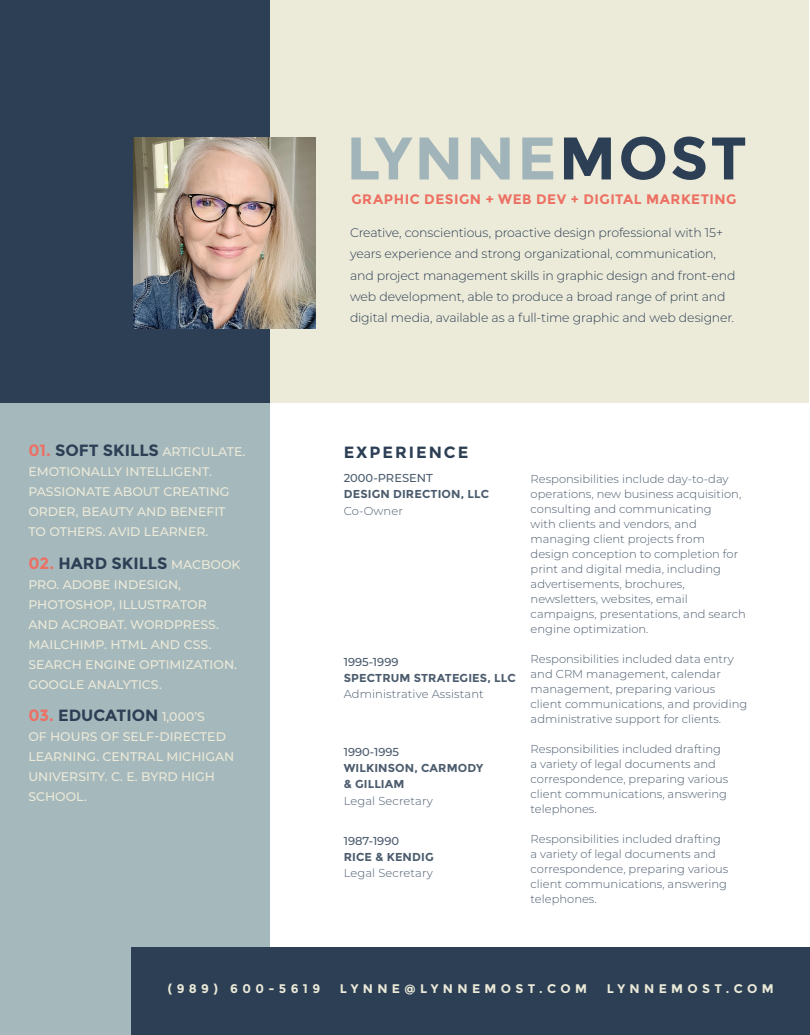
<style>
.page{position:relative;width:810px;height:1035px;background:#fff}
.page>*{position:absolute;margin:0;border:0;box-sizing:border-box;transform-origin:0 0}
.t1{font:700 60px "Montserrat";letter-spacing:.04em;color:#a0b4b9}
.t2{font:700 16.25px "Montserrat";color:#2c3f55}
.t3{font:700 16.25px "Montserrat";letter-spacing:.12em;color:#2c3f55}
.t4{font:700 13.75px "Montserrat";letter-spacing:.035em;color:#ec7063}
.t5{font:500 12.5px/20px "Montserrat";color:#ecead8}
.t6{font:300 12.5px/21.2px "Montserrat";letter-spacing:-.01em;color:#2c3f55}
.t7{font:700 12.5px "Montserrat";letter-spacing:.35em;color:#ecead8}
.responsibilities{font:300 11.5px/15px "Montserrat";color:#4c5c6e}
.t8{font:700 11.5px/16.2px "Montserrat";letter-spacing:.01em;color:#4c5c6e}
.responsibilities-2{font:500 11.5px "Montserrat";color:#4c5c6e}
.s1{font-weight:700;font-size:16.25px;color:#ec7063}
.s2{font-weight:700;font-size:16.25px;color:#2c3f55}
.s3{color:#ec7063}
.s4{font-weight:500;font-size:12.5px;color:#ecead8}
.s5{color:#2c3f55}
</style>
<div class="page">
<div style="left:0;top:402px;width:270px;height:633px;background:#a5b8bc"></div>
<div style="left:0;top:0;width:808px;height:403px;background:#ecead8"></div>
<div style="left:0;top:0;width:270px;height:403px;background:#2c3f55"></div>
<div style="left:131px;top:947px;width:679px;height:88px;background:#2c3f55"></div>
<img style="left:133px;top:137px;width:182px;height:192px">
<p class="t5" style="left:28px;top:441px;width:219px"><span class="s1">01.</span> <span class="s2">SOFT SKILLS</span> ARTICULATE.<br>EMOTIONALLY INTELLIGENT.<br>PASSIONATE ABOUT CREATING<br>ORDER, BEAUTY AND BENEFIT<br>TO OTHERS. AVID LEARNER.</p>
<p class="t2" style="left:28px;top:553px;width:214px"><span class="s3">02.</span> HARD SKILLS <span class="s4">MACBOOK</span></p>
<p class="t5" style="left:28px;top:574px;width:210px">PRO. ADOBE INDESIGN,<br>PHOTOSHOP, ILLUSTRATOR<br>AND ACROBAT. WORDPRESS.<br>MAILCHIMP. HTML AND CSS.<br>SEARCH ENGINE OPTIMIZATION.<br>GOOGLE ANALYTICS.</p>
<p class="t2" style="left:28px;top:706px;width:178px"><span class="s3">03.</span> EDUCATION <span class="s4">1,000’S</span></p>
<p class="t5" style="left:28px;top:726px;width:207px">OF HOURS OF SELF-DIRECTED<br>LEARNING. CENTRAL MICHIGAN<br>UNIVERSITY. C. E. BYRD HIGH<br>SCHOOL.</p>
<p class="t1" style="left:346px;top:123px;width:402px">LYNNE<span class="s5">MOST</span></p>
<p class="t4" style="left:351px;top:191px;width:387px">GRAPHIC DESIGN + WEB DEV + DIGITAL MARKETING</p>
<p class="t6" style="left:350px;top:222px;width:387px">Creative, conscientious, proactive design professional with 15+ years experience and strong organizational, communication, and project management skills in graphic design and front-end web development, able to produce a broad range of print and digital media, available as a full-time graphic and web designer.</p>
<p class="t3" style="left:344px;top:443px;width:126px">EXPERIENCE</p>
<p class="responsibilities-2" style="left:344px;top:470px;width:91px">2000-PRESENT</p>
<p class="t8" style="left:344px;top:486px;width:147px">DESIGN DIRECTION, LLC</p>
<p class="responsibilities" style="left:344px;top:503px;width:61px">Co-Owner</p>
<p class="responsibilities-2" style="left:344px;top:654px;width:56px">1995-1999</p>
<p class="t8" style="left:344px;top:670px;width:174px">SPECTRUM STRATEGIES, LLC</p>
<p class="responsibilities" style="left:344px;top:686px;width:142px">Administrative Assistant</p>
<p class="responsibilities-2" style="left:344px;top:744px;width:57px">1990-1995</p>
<p class="t8" style="left:344px;top:760px;width:141px">WILKINSON, CARMODY &amp; GILLIAM</p>
<p class="responsibilities" style="left:344px;top:793px;width:91px">Legal Secretary</p>
<p class="responsibilities-2" style="left:344px;top:832px;width:57px">1987-1990</p>
<p class="t8" style="left:344px;top:849px;width:91px">RICE &amp; KENDIG</p>
<p class="responsibilities" style="left:344px;top:865px;width:91px">Legal Secretary</p>
<p class="responsibilities" style="left:531px;top:471px;width:217px">Responsibilities include day-to-day operations, new business acquisition, consulting and communicating<br>with clients and vendors, and managing client projects from design conception to completion for print and digital media, including advertisements, brochures, newsletters, websites, email campaigns, presentations, and search engine optimization.</p>
<p class="responsibilities" style="left:531px;top:651px;width:218px">Responsibilities included data entry and CRM management, calendar management, preparing various client communications, and providing administrative support for clients.</p>
<p class="responsibilities" style="left:531px;top:741px;width:199px">Responsibilities included drafting a variety of legal documents and correspondence, preparing various client communications, answering telephones.</p>
<p class="responsibilities" style="left:531px;top:831px;width:199px">Responsibilities included drafting a variety of legal documents and correspondence, preparing various client communications, answering telephones.</p>
<p class="t7" style="left:168px;top:981px;width:154px">(989) 600-5619</p>
<p class="t7" style="left:340px;top:981px;width:249px">LYNNE@LYNNEMOST.COM</p>
<p class="t7" style="left:607px;top:981px;width:168px">LYNNEMOST.COM</p>
</div>
